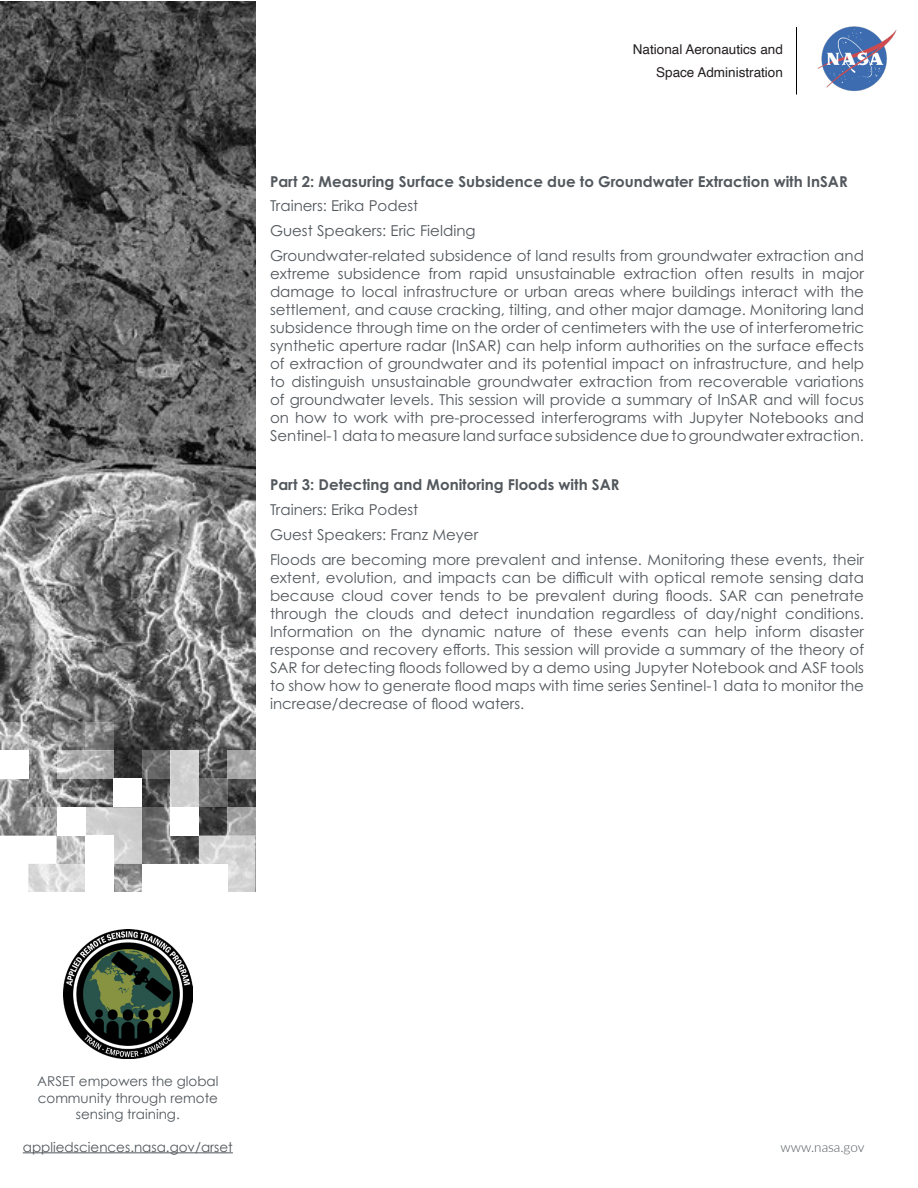
<style>
.page{position:relative;width:918px;height:1188px;background:#fff}
.page>*{position:absolute;margin:0;border:0;box-sizing:border-box;transform-origin:0 0}
.t1{font:15px/18px "Century Gothic Pro";color:#52585d;text-align:justify}
.t2{font:700 15px "Century Gothic Pro";color:#52585d}
.t3{font:13.5px/16.2px "Century Gothic";color:#52585d;text-align:center}
.t4{font:13.5px "Helvetica";color:#231f20}
.t5{font:300 13.5px "Lato";color:#52585d}
</style>
<div class="page">
<img style="left:0;top:1px;width:256px;height:863px">
<img style="left:817px;top:26px;width:80px;height:66px">
<hr style="left:796px;top:27px;width:1px;height:67px;background:#000">
<svg style="left:57px;top:864px;width:28px;height:28px"></svg>
<svg style="left:114px;top:864px;width:28px;height:28px"></svg>
<svg style="left:142px;top:807px;width:28px;height:57px;background:#717171"></svg>
<svg style="left:199px;top:836px;width:57px;height:56px"></svg>
<div style="left:113px;top:779px;width:29px;height:28px;background:#fff"></div>
<svg style="left:57px;top:836px;width:28px;height:28px"></svg>
<div style="left:57px;top:807px;width:28px;height:29px;background:#fff"></div>
<svg style="left:0;top:779px;width:57px;height:113px"></svg>
<div style="left:0;top:750px;width:28px;height:29px;background:#fff"></div>
<div style="left:170px;top:807px;width:29px;height:29px;background:#fff"></div>
<svg style="left:227px;top:807px;width:29px;height:29px"></svg>
<svg style="left:199px;top:779px;width:28px;height:28px"></svg>
<svg style="left:142px;top:750px;width:28px;height:29px"></svg>
<svg style="left:85px;top:807px;width:57px;height:57px"></svg>
<div style="left:170px;top:750px;width:29px;height:57px;background:#cfcfcf"></div>
<svg style="left:227px;top:750px;width:29px;height:29px"></svg>
<svg style="left:57px;top:750px;width:57px;height:29px;background:#b5b5b5"></svg>
<svg style="left:0;top:722px;width:28px;height:28px"></svg>
<svg style="left:85px;top:722px;width:29px;height:28px"></svg>
<hr style="left:23px;top:1152px;width:210px;height:1px;background:#52585d">
<img style="left:63px;top:929px;width:130px;height:130px">
<p class="t4" style="left:633px;top:39px;width:152px">National Aeronautics and</p>
<p class="t4" style="left:656px;top:62px;width:128px">Space Administration</p>
<p class="t2" style="left:270px;top:172px;width:579px">Part 2: Measuring Surface Subsidence due to Groundwater Extraction with InSAR</p>
<p class="t1" style="left:270px;top:197px;width:150px">Trainers: Erika Podest</p>
<p class="t1" style="left:270px;top:221px;width:207px">Guest Speakers: Eric Fielding</p>
<p class="t1" style="left:270px;top:246px;width:596px">Groundwater-related subsidence of land results from groundwater extraction and extreme subsidence from rapid unsustainable extraction often results in major damage to local infrastructure or urban areas where buildings interact with the settlement, and cause cracking, tilting, and other major damage. Monitoring land subsidence through time on the order of centimeters with the use of interferometric synthetic aperture radar (InSAR) can help inform authorities on the surface effects of extraction of groundwater and its potential impact on infrastructure, and help to distinguish unsustainable groundwater extraction from recoverable variations of groundwater levels. This session will provide a summary of InSAR and will focus on how to work with pre-processed interferograms with Jupyter Notebooks and Sentinel-1 data to measure land surface subsidence due to groundwater extraction.</p>
<p class="t2" style="left:270px;top:475px;width:351px">Part 3: Detecting and Monitoring Floods with SAR</p>
<p class="t1" style="left:270px;top:500px;width:150px">Trainers: Erika Podest</p>
<p class="t1" style="left:270px;top:525px;width:210px">Guest Speakers: Franz Meyer</p>
<p class="t1" style="left:270px;top:550px;width:596px">Floods are becoming more prevalent and intense. Monitoring these events, their extent, evolution, and impacts can be difficult with optical remote sensing data because cloud cover tends to be prevalent during floods. SAR can penetrate through the clouds and detect inundation regardless of day/night conditions.<br>Information on the dynamic nature of these events can help inform disaster response and recovery efforts. This session will provide a summary of the theory of SAR for detecting floods followed by a demo using Jupyter Notebook and ASF tools to show how to generate flood maps with time series Sentinel-1 data to monitor the increase/decrease of flood waters.</p>
<p class="t3" style="left:37px;top:1073px;width:183px">ARSET empowers the global community through remote sensing training.</p>
<p class="t3" style="left:23px;top:1138px;width:212px">appliedsciences.nasa.gov/arset</p>
<p class="t5" style="left:780px;top:1138px;width:86px">www.nasa.gov</p>
</div>
